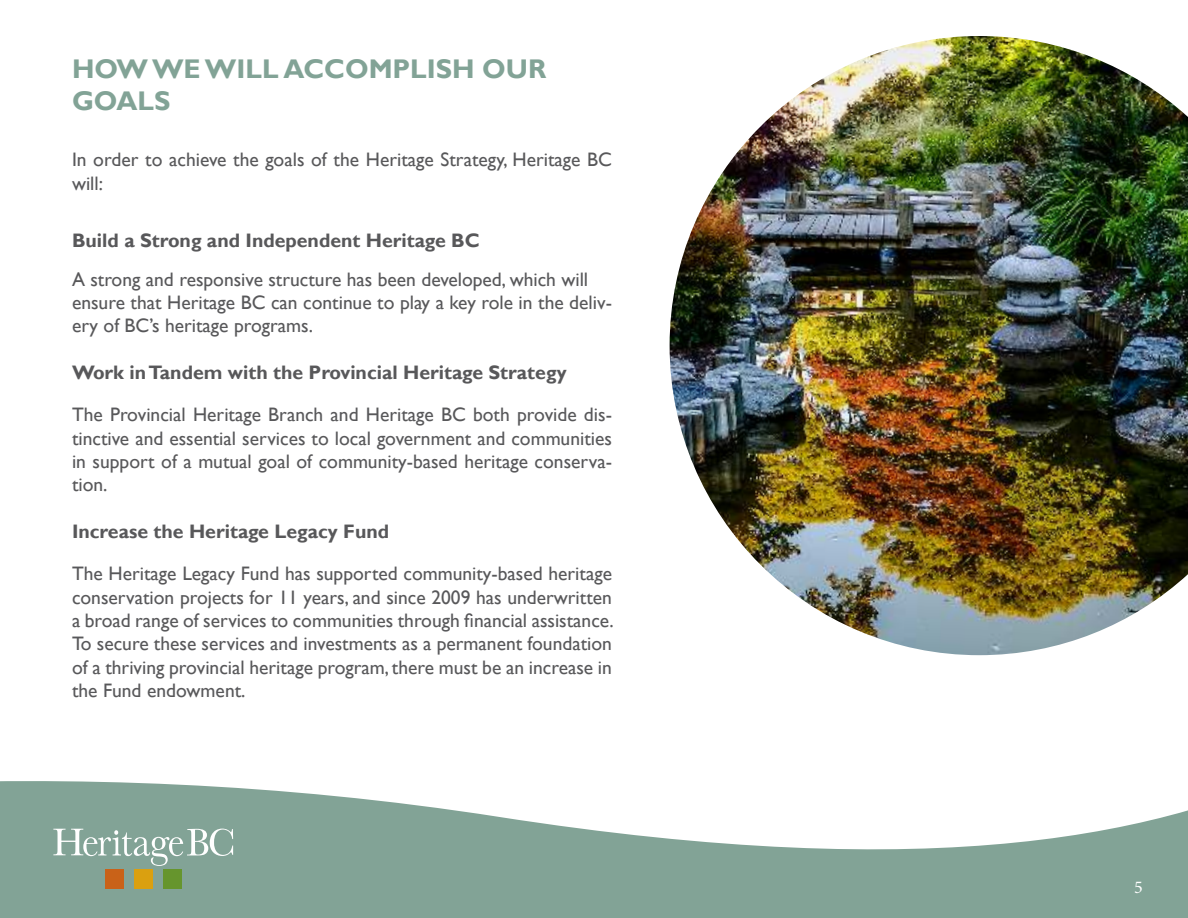
<style>
.page{position:relative;width:1188px;height:918px;background:#fff}
.page>*{position:absolute;margin:0;border:0;box-sizing:border-box;transform-origin:0 0}
.t1{font:700 27px/32.4px "Gill Sans";color:#82a396}
.t2{font:19.5px/23.4px "Gill Sans";color:#58585a}
.t3{font:700 19.5px "Gill Sans";color:#58585a}
.t4{font:18px "Minion Pro";color:#fff}
</style>
<div class="page">
<svg style="left:0;top:655px;width:1188px;height:263px"></svg>
<svg style="left:53px;top:829px;width:180px;height:37px;background:#9ab4aa"></svg>
<div style="left:106px;top:870px;width:18px;height:19px;background:#c96218"></div>
<div style="left:134px;top:870px;width:19px;height:19px;background:#daa010"></div>
<div style="left:163px;top:870px;width:19px;height:19px;background:#66952d"></div>
<img style="left:670px;top:36px;width:518px;height:619px">
<h1 class="t1" style="left:72px;top:55px;width:476px">HOW WE WILL ACCOMPLISH OUR<br>GOALS</h1>
<p class="t2" style="left:72px;top:149px;width:542px">In order to achieve the goals of the Heritage Strategy, Heritage BC will:</p>
<p class="t3" style="left:72px;top:232px;width:409px">Build a Strong and Independent Heritage BC</p>
<p class="t2" style="left:72px;top:269px;width:541px">A strong and responsive structure has been developed, which will ensure that Heritage BC can continue to play a key role in the deliv&shy;ery of BC’s heritage programs.</p>
<p class="t3" style="left:72px;top:365px;width:496px">Work in Tandem with the Provincial Heritage Strategy</p>
<p class="t2" style="left:72px;top:404px;width:541px;text-align:justify">The Provincial Heritage Branch and Heritage BC both provide dis&shy;tinctive and essential services to local government and communities in support of a mutual goal of community-based heritage conserva&shy;tion.</p>
<p class="t3" style="left:72px;top:524px;width:319px">Increase the Heritage Legacy Fund</p>
<p class="t2" style="left:72px;top:563px;width:543px;text-align:justify">The Heritage Legacy Fund has supported community-based heritage conservation projects for 11 years, and since 2009 has underwritten a broad range of services to communities through inancial assistance.<br>To secure these services and investments as a permanent foundation of a thriving provincial heritage program, there must be an increase in the Fund endowment.</p>
<p class="t4" style="left:1134px;top:876px;width:10px">5</p>
</div>
